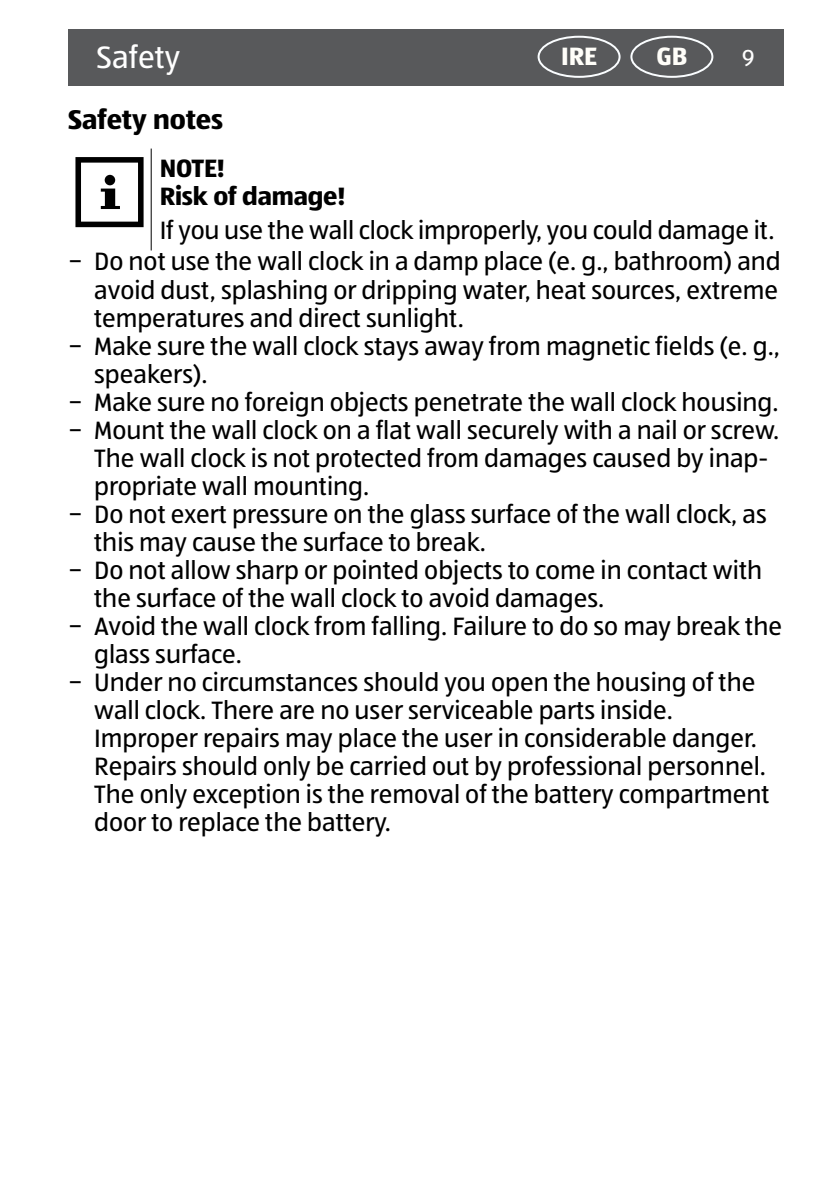
<style>
.page{position:relative;width:840px;height:1191px;background:#fff}
.page>*{position:absolute;margin:0;border:0;box-sizing:border-box;transform-origin:0 0}
.t1{font:32px "ALDISUEDOT";color:#fff}
.t2{font:700 28px "ALDISUEDOT";color:#000}
.t3{font:26px/31.4px "ALDISUEDOT";color:#000;text-align:right}
.t4{font:700 26px/28px "ALDISUEDOT";letter-spacing:-.005em;color:#000}
.t5{font:700 26px "ALDISUEDOT";color:#fffef9}
.t6{font:24px "ALDISUEDOT";color:#fff}
</style>
<div class="page">
<div style="left:68px;top:29px;width:714px;height:56px;background:#58595b"></div>
<div style="left:537px;top:36px;width:83px;height:42px;border:2px solid #fafdff;border-radius:50%"></div>
<div style="left:630px;top:36px;width:83px;height:42px;border:2px solid #fafdff;border-radius:50%"></div>
<hr style="left:151px;top:149px;width:1px;height:101px;background:#000">
<div style="left:75px;top:157px;width:68px;height:70px;border:6px solid #000"></div>
<div style="left:105px;top:175px;width:10px;height:10px;background:#000;border-radius:50%"></div>
<svg style="left:101px;top:188px;width:19px;height:21px"></svg>
<p class="t1" style="left:96px;top:36px;width:85px">Safety</p>
<p class="t5" style="left:560px;top:39px;width:38px">IRE</p>
<p class="t5" style="left:656px;top:39px;width:32px">GB</p>
<p class="t6" style="left:741px;top:43px;width:14px">9</p>
<p class="t2" style="left:68px;top:101px;width:156px">Safety notes</p>
<p class="t4" style="left:160px;top:154px;width:187px">NOTE!<br>Risk of damage!</p>
<p class="t3" style="left:68px;top:214px;width:713px">If you use the wall clock improperly, you could damage it.<br>− Do not use the wall clock in a damp place (e. g., bathroom) and</p>
<p class="t3" style="left:94px;top:273px;width:685px">avoid dust, splashing or dripping water, heat sources, extreme</p>
<p class="t3" style="left:94px;top:301px;width:371px">temperatures and direct sunlight.</p>
<p class="t3" style="left:68px;top:329px;width:713px">− Make sure the wall clock stays away from magnetic fields (e. g.,</p>
<p class="t3" style="left:94px;top:357px;width:115px">speakers).</p>
<p class="t3" style="left:68px;top:385px;width:711px">− Make sure no foreign objects penetrate the wall clock housing.</p>
<p class="t3" style="left:68px;top:413px;width:712px">− Mount the wall clock on a flat wall securely with a nail or screw.</p>
<p class="t3" style="left:94px;top:441px;width:675px">The wall clock is not protected from damages caused by inap-</p>
<p class="t3" style="left:94px;top:469px;width:276px">propriate wall mounting.</p>
<p class="t3" style="left:68px;top:497px;width:699px">− Do not exert pressure on the glass surface of the wall clock, as</p>
<p class="t3" style="left:94px;top:525px;width:393px">this may cause the surface to break.</p>
<p class="t3" style="left:68px;top:553px;width:695px">− Do not allow sharp or pointed objects to come in contact with</p>
<p class="t3" style="left:94px;top:581px;width:511px">the surface of the wall clock to avoid damages.</p>
<p class="t3" style="left:68px;top:609px;width:715px">− Avoid the wall clock from falling. Failure to do so may break the</p>
<p class="t3" style="left:94px;top:637px;width:149px">glass surface.</p>
<p class="t3" style="left:68px;top:665px;width:688px">− Under no circumstances should you open the housing of the</p>
<p class="t3" style="left:94px;top:693px;width:580px">wall clock. There are no user serviceable parts inside.</p>
<p class="t3" style="left:94px;top:721px;width:664px">Improper repairs may place the user in considerable danger.</p>
<p class="t3" style="left:94px;top:749px;width:673px">Repairs should only be carried out by professional personnel.</p>
<p class="t3" style="left:94px;top:777px;width:676px">The only exception is the removal of the battery compartment</p>
<p class="t3" style="left:94px;top:805px;width:298px">door to replace the battery.</p>
</div>
